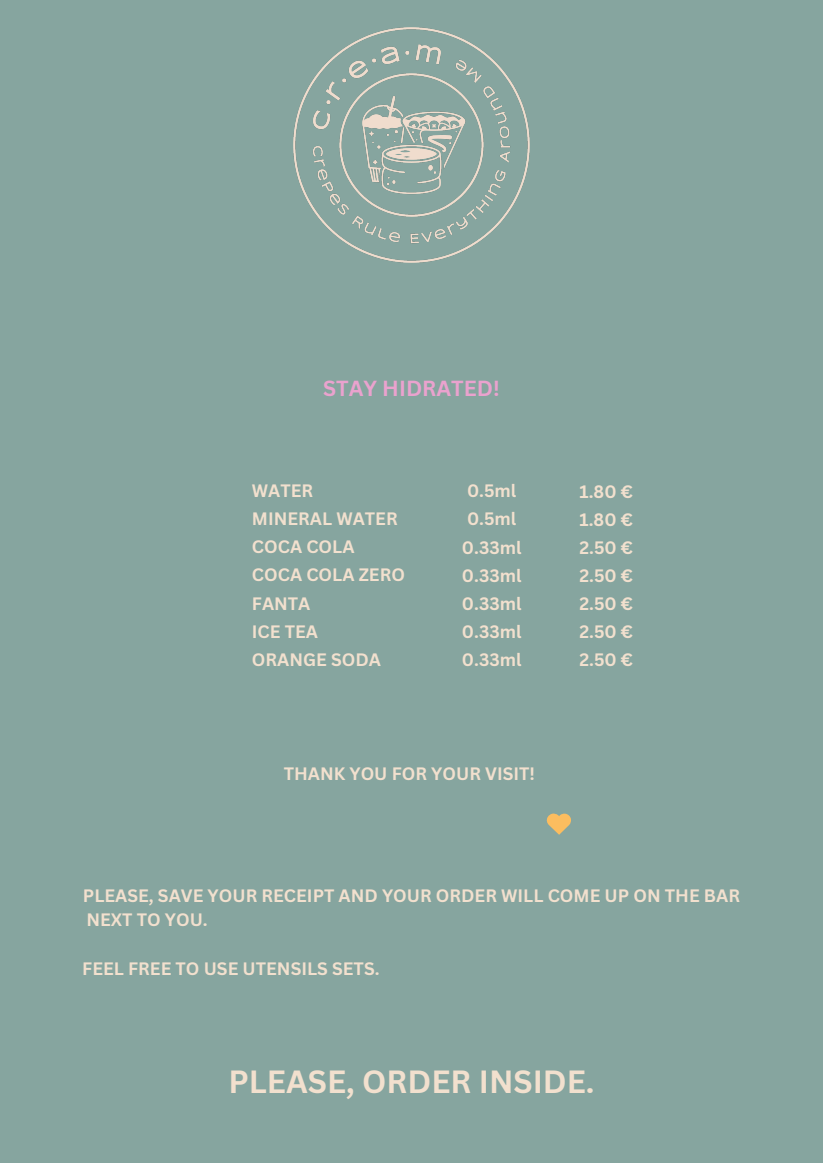
<style>
.page{position:relative;width:823px;height:1163px;background:#fff}
.page>*{position:absolute;margin:0;border:0;box-sizing:border-box;transform-origin:0 0}
.t1{font:700 31.25px "Canva Sans";color:#f2e0ce}
.t2{font:700 21.25px "Canva Sans";color:#eaa2ce}
.t3{font:700 17.5px/24.4px "Canva Sans";color:#f2e0ce}
</style>
<div class="page">
<div style="left:0;top:0;width:822px;height:1163px;background:#86a59f"></div>
<img style="left:293px;top:27px;width:237px;height:236px">
<svg style="left:546px;top:813px;width:25px;height:21px"></svg>
<h2 class="t2" style="left:323px;top:373px;width:178px">STAY HIDRATED!</h2>
<p class="t3" style="left:467px;top:478px;width:51px">0.5ml</p>
<p class="t3" style="left:467px;top:506px;width:51px">0.5ml</p>
<p class="t3" style="left:462px;top:534px;width:61px">0.33ml</p>
<p class="t3" style="left:462px;top:563px;width:61px">0.33ml</p>
<h3 class="t3" style="left:462px;top:591px;width:61px">0.33ml</h3>
<h3 class="t3" style="left:462px;top:619px;width:61px">0.33ml</h3>
<h3 class="t3" style="left:462px;top:647px;width:61px">0.33ml</h3>
<h3 class="t3" style="left:252px;top:477px;width:63px">WATER</h3>
<p class="t3" style="left:579px;top:478px;width:55px">1.80 €</p>
<h3 class="t3" style="left:252px;top:506px;width:147px">MINERAL WATER</h3>
<p class="t3" style="left:252px;top:534px;width:104px">COCA COLA</p>
<h3 class="t3" style="left:252px;top:562px;width:154px">COCA COLA ZERO</h3>
<p class="t3" style="left:252px;top:590px;width:60px">FANTA</p>
<h3 class="t3" style="left:252px;top:619px;width:68px">ICE TEA</h3>
<p class="t3" style="left:252px;top:647px;width:130px">ORANGE SODA</p>
<h3 class="t3" style="left:579px;top:506px;width:55px">1.80 €</h3>
<p class="t3" style="left:579px;top:535px;width:55px">2.50 €</p>
<h3 class="t3" style="left:579px;top:563px;width:55px">2.50 €</h3>
<p class="t3" style="left:579px;top:591px;width:55px">2.50 €</p>
<h3 class="t3" style="left:579px;top:619px;width:55px">2.50 €</h3>
<p class="t3" style="left:579px;top:647px;width:55px">2.50 €</p>
<p class="t3" style="left:283px;top:760px;width:253px">THANK YOU FOR YOUR VISIT!</p>
<p class="t3" style="left:83px;top:882px;width:658px">PLEASE, SAVE YOUR RECEIPT AND YOUR ORDER WILL COME UP ON THE BAR<br>NEXT TO YOU.</p>
<p class="t3" style="left:82px;top:955px;width:298px">FEEL FREE TO USE UTENSILS SETS.</p>
<h1 class="t1" style="left:228px;top:1059px;width:367px">PLEASE, ORDER INSIDE.</h1>
</div>
